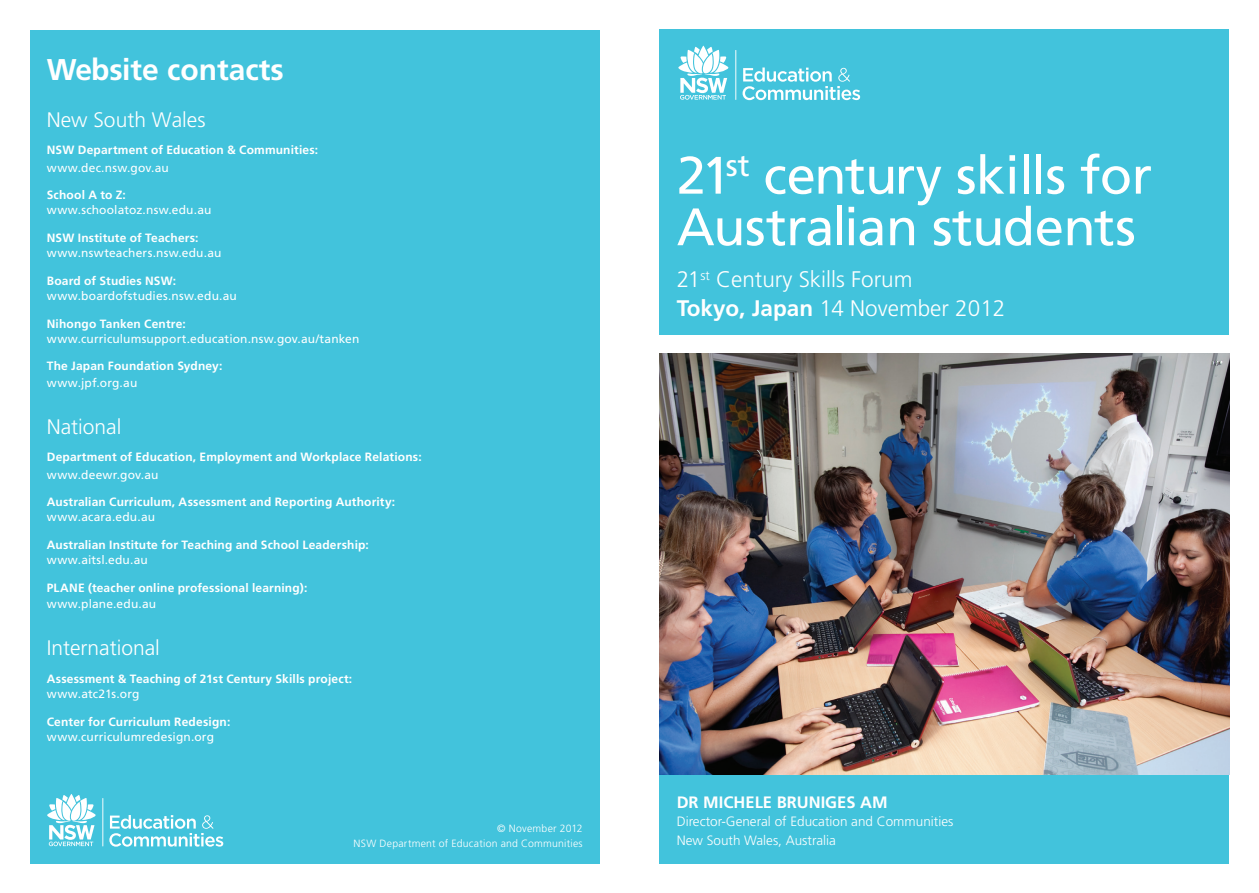
<style>
.page{position:relative;width:1259px;height:893px;background:#fff}
.page>*{position:absolute;margin:0;border:0;box-sizing:border-box;transform-origin:0 0}
.t1{font:52.65px/51.6px "Frutiger LT Std";letter-spacing:-.01em;color:#fff}
.L1_Subhead__no_inden{font:700 30px "Frutiger LT Std";color:#fff}
.t2{font:300 22.5px "Frutiger LT Std";color:#fff}
.L1_Subhead__no_inden-2{font:300 21px "Frutiger LT Std";color:#fff}
.t3{font:700 16.5px "Frutiger LT Std";color:#fff}
.t4{font:300 13.5px "Frutiger LT Std";color:#fff}
.L2_basic_text{font:700 12px "Frutiger LT Std";letter-spacing:.015em;color:#fff}
.L2_basic_text-2{font:12px "Frutiger LT Std";letter-spacing:.015em;color:#fff}
.t5{font:300 10.5px/14.2px "Frutiger LT Std";letter-spacing:.02em;color:#fff;text-align:right}
.s1{font-weight:700}
</style>
<div class="page">
<div style="left:30px;top:30px;width:570px;height:833px;background:#42c3dc"></div>
<svg style="left:109px;top:815px;width:114px;height:32px"></svg>
<hr style="left:102px;top:798px;width:1px;height:48px;background:#fff">
<svg style="left:47px;top:794px;width:49px;height:52px"></svg>
<div style="left:659px;top:30px;width:570px;height:305px;background:#42c3dc"></div>
<div style="left:659px;top:760px;width:570px;height:103px;background:#42c3dc"></div>
<svg style="left:742px;top:68px;width:118px;height:32px"></svg>
<hr style="left:735px;top:50px;width:1px;height:50px;background:#fff">
<svg style="left:678px;top:46px;width:50px;height:54px"></svg>
<img style="left:659px;top:353px;width:570px;height:422px">
<p class="L1_Subhead__no_inden" style="left:47px;top:52px;width:239px">Website contacts</p>
<p class="L1_Subhead__no_inden-2" style="left:47px;top:108px;width:160px">New South Wales</p>
<p class="L2_basic_text" style="left:47px;top:143px;width:273px">NSW Department of Education &amp; Communities:</p>
<p class="L2_basic_text-2" style="left:47px;top:160px;width:124px">www.dec.nsw.gov.au</p>
<p class="L2_basic_text" style="left:47px;top:188px;width:81px">School A to Z:</p>
<p class="L2_basic_text-2" style="left:47px;top:203px;width:166px">www.schoolatoz.nsw.edu.au</p>
<p class="L2_basic_text" style="left:47px;top:231px;width:153px">NSW Institute of Teachers:</p>
<p class="L2_basic_text-2" style="left:47px;top:246px;width:176px">www.nswteachers.nsw.edu.au</p>
<p class="L2_basic_text" style="left:47px;top:274px;width:131px">Board of Studies NSW:</p>
<p class="L2_basic_text-2" style="left:47px;top:289px;width:192px">www.boardofstudies.nsw.edu.au</p>
<p class="L2_basic_text" style="left:47px;top:316px;width:141px">Nihongo Tanken Centre:</p>
<p class="L2_basic_text-2" style="left:47px;top:331px;width:314px">www.curriculumsupport.education.nsw.gov.au/tanken</p>
<p class="L2_basic_text" style="left:47px;top:359px;width:177px">The Japan Foundation Sydney:</p>
<p class="L2_basic_text-2" style="left:47px;top:376px;width:92px">www.jpf.org.au</p>
<p class="L1_Subhead__no_inden-2" style="left:47px;top:414px;width:76px">National</p>
<p class="L2_basic_text" style="left:47px;top:450px;width:376px">Department of Education, Employment and Workplace Relations:</p>
<p class="L2_basic_text-2" style="left:47px;top:467px;width:113px">www.deewr.gov.au</p>
<p class="L2_basic_text" style="left:47px;top:495px;width:350px">Australian Curriculum, Assessment and Reporting Authority:</p>
<p class="L2_basic_text-2" style="left:47px;top:510px;width:110px">www.acara.edu.au</p>
<p class="L2_basic_text" style="left:47px;top:538px;width:324px">Australian Institute for Teaching and School Leadership:</p>
<p class="L2_basic_text-2" style="left:47px;top:553px;width:103px">www.aitsl.edu.au</p>
<p class="L2_basic_text" style="left:47px;top:581px;width:262px">PLANE (teacher online professional learning):</p>
<p class="L2_basic_text-2" style="left:47px;top:597px;width:111px">www.plane.edu.au</p>
<p class="L1_Subhead__no_inden-2" style="left:47px;top:636px;width:115px">International</p>
<p class="L2_basic_text" style="left:47px;top:672px;width:307px">Assessment &amp; Teaching of 21st Century Skills project:</p>
<p class="L2_basic_text-2" style="left:47px;top:687px;width:94px">www.atc21s.org</p>
<p class="L2_basic_text" style="left:47px;top:714px;width:185px">Center for Curriculum Redesign:</p>
<p class="L2_basic_text-2" style="left:47px;top:729px;width:169px">www.curriculumredesign.org</p>
<p class="t5" style="left:353px;top:822px;width:231px">© November 2012<br>NSW Department of Education and Communities</p>
<p class="t1" style="left:676px;top:150px;width:477px">21<sup>st</sup> century skills for<br>Australian students</p>
<p class="t2" style="left:676px;top:267px;width:237px">21<sup>st</sup> Century Skills Forum</p>
<p class="t2" style="left:676px;top:295px;width:330px"><span class="s1">Tokyo, Japan</span> 14 November 2012</p>
<p class="t3" style="left:676px;top:792px;width:212px">DR MICHELE BRUNIGES AM</p>
<p class="t4" style="left:676px;top:814px;width:278px">Director-General of Education and Communities</p>
<p class="t4" style="left:676px;top:833px;width:161px">New South Wales, Australia</p>
</div>
